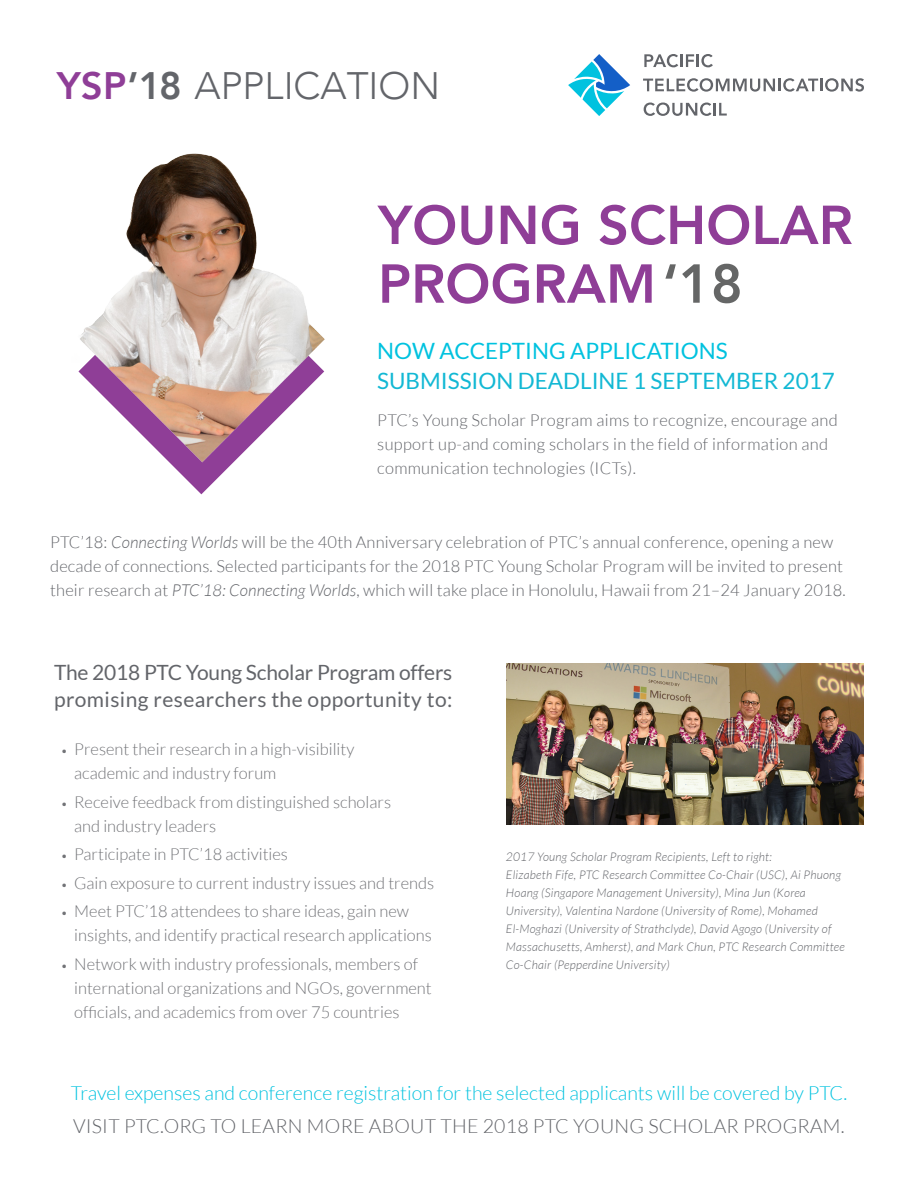
<style>
.page{position:relative;width:918px;height:1188px;background:#fff}
.page>*{position:absolute;margin:0;border:0;box-sizing:border-box;transform-origin:0 0}
.t1{font:800 54.15px/58.7px "Avenir";color:#8f3e97}
.t2{font:300 38.25px "Avenir";color:#63656a}
.Red_Header_8{font:22.5px/30px "Lato";color:#12b8d4}
.Red_Header_8-2{font:21px/27px "Lato";letter-spacing:.02em;color:#63656a}
.t3{font:300 19.5px "Lato";color:#00c2df}
.t4{font:300 19.5px "Lato";letter-spacing:.01em;color:#63656a}
.Red_Header_8-3{font:300 16.5px/24px "Lato";letter-spacing:.01em;color:#63656a}
.t5{font:300 16.5px/24px "Lato";color:#727377}
.Red_Header_8-4{font:italic 300 12px/18px "Lato";letter-spacing:.02em;color:#63656a}
.s1{font-weight:800;color:#8f3e97}
.s2{font-weight:800}
.s3{color:#656666}
.s4{color:#00c2df}
.s5{font-style:italic}
.s6{font-size:12px}
</style>
<div class="page">
<svg style="left:644px;top:54px;width:69px;height:13px"></svg>
<svg style="left:643px;top:78px;width:221px;height:14px"></svg>
<svg style="left:644px;top:102px;width:83px;height:14px"></svg>
<svg style="left:568px;top:54px;width:62px;height:62px"></svg>
<img style="left:507px;top:663px;width:357px;height:161px">
<img style="left:78px;top:153px;width:247px;height:334px">
<h2 class="t2" style="left:57px;top:63px;width:385px"><span class="s1">YSP</span><span class="s2">’18</span> APPLICATION</h2>
<h1 class="t1" style="left:378px;top:196px;width:476px">YOUNG SCHOLAR<br>PROGRAM<span class="s3">‘18</span></h1>
<p class="Red_Header_8" style="left:377px;top:335px;width:459px"><span class="s4">NOW ACCEPTING APPLICATIONS<br></span>SUBMISSION DEADLINE 1 SEPTEMBER 2017</p>
<p class="Red_Header_8-3" style="left:377px;top:408px;width:462px">PTC’s Young Scholar Program aims to recognize, encourage and support up-and coming scholars in the field of information and communication technologies (ICTs).</p>
<p class="Red_Header_8-3" style="left:50px;top:530px;width:797px">PTC’18: <span class="s5">Connecting Worlds</span> will be the 40th Anniversary celebration of PTC’s annual conference, opening a new decade of connections. Selected participants for the 2018 PTC Young Scholar Program will be invited to present their research at <span class="s5">PTC’18: Connecting Worlds</span>, which will take place in Honolulu, Hawaii from 21–24 January 2018.</p>
<p class="Red_Header_8-2" style="left:54px;top:659px;width:400px">The 2018 PTC Young Scholar Program offers promising researchers the opportunity to:</p>
<p class="t5" style="left:74px;top:737px;width:282px;text-indent:-14px"><span class="s6">•</span> Present their research in a high-visibility academic and industry forum</p>
<p class="t5" style="left:74px;top:790px;width:318px;text-indent:-14px"><span class="s6">•</span> Receive feedback from distinguished scholars and industry leaders</p>
<p class="t5" style="left:61px;top:842px;width:229px"><span class="s6">•</span> Participate in PTC’18 activities</p>
<p class="t5" style="left:61px;top:871px;width:375px"><span class="s6">•</span> Gain exposure to current industry issues and trends</p>
<p class="t5" style="left:74px;top:899px;width:359px;text-indent:-14px"><span class="s6">•</span> Meet PTC’18 attendees to share ideas, gain new insights, and identify practical research applications</p>
<p class="t5" style="left:74px;top:952px;width:359px;text-indent:-14px"><span class="s6">•</span> Network with industry professionals, members of international organizations and NGOs, government officials, and academics from over 75 countries</p>
<p class="Red_Header_8-4" style="left:506px;top:848px;width:341px">2017 Young Scholar Program Recipients, Left to right:<br>Elizabeth Fife, PTC Research Committee Co-Chair (USC), Ai Phuong Hoang (Singapore Management University), Mina Jun (Korea University), Valentina Nardone (University of Rome), Mohamed El-Moghazi (University of Strathclyde), David Agogo (University of Massachusetts, Amherst), and Mark Chun, PTC Research Committee Co-Chair (Pepperdine University)</p>
<p class="t3" style="left:71px;top:1082px;width:778px">Travel expenses and conference registration for the selected applicants will be covered by PTC.</p>
<p class="t4" style="left:73px;top:1115px;width:773px">VISIT PTC.ORG TO LEARN MORE ABOUT THE 2018 PTC YOUNG SCHOLAR PROGRAM.</p>
</div>
